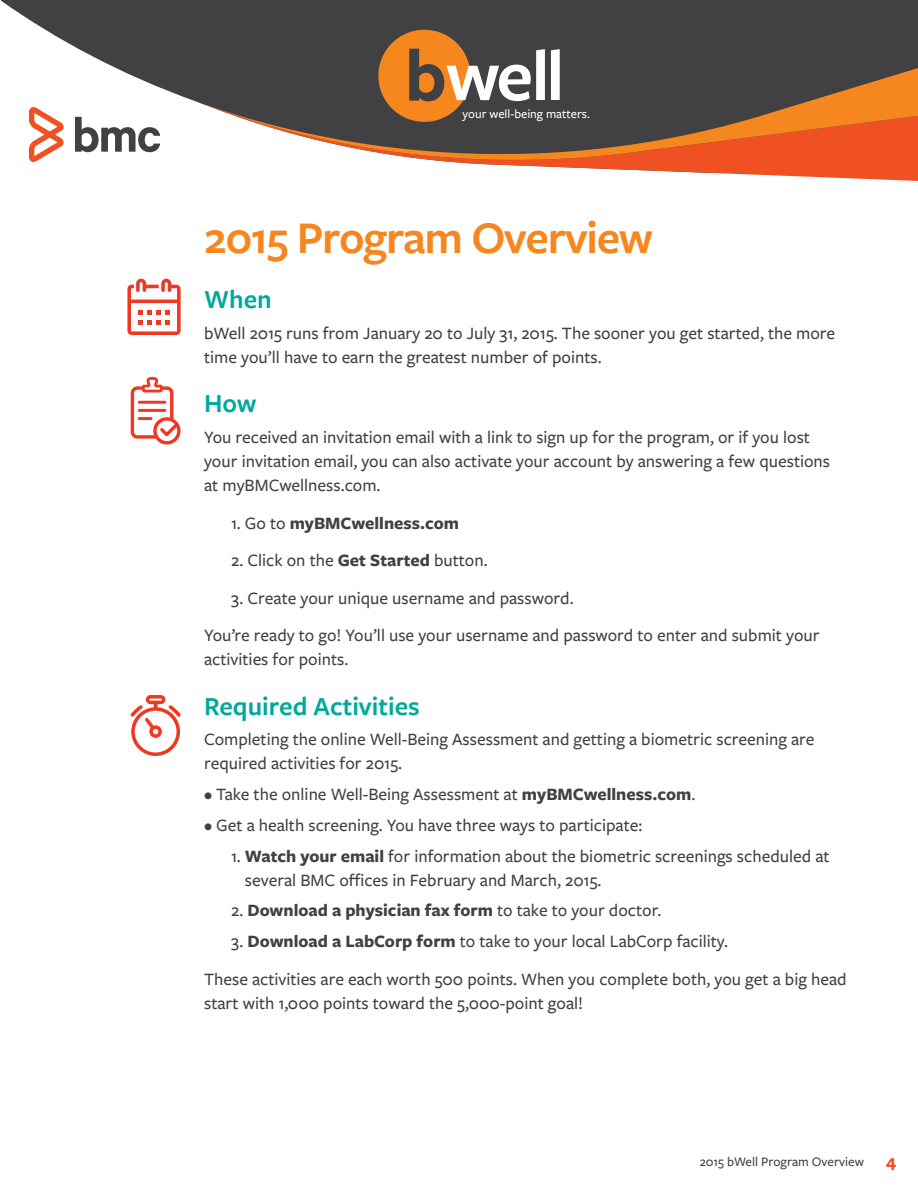
<style>
.page{position:relative;width:918px;height:1188px;background:#fff}
.page>*{position:absolute;margin:0;border:0;box-sizing:border-box;transform-origin:0 0}
.t1{font:600 74.4px "Freight Sans Pro";color:#fff}
.t2{font:600 47.1px "Freight Sans Pro";letter-spacing:-.025em;color:#f6871f}
.t3{font:600 27px "Freight Sans Pro";color:#00a89e}
.t4{font:500 18px/24px "Freight Sans Pro";color:#414042}
.t5{font:700 18px "Freight Sans Pro";color:#414042}
.t6{font:500 13.5px "Freight Sans Pro";color:#414042}
.t7{font:500 12.9px "Freight Sans Pro";color:#fff}
.s1{font-weight:500}
.s2{font-weight:700}
.s3{font-weight:700;font-size:18px;color:#f05123}
</style>
<div class="page">
<svg style="left:1px;top:0;width:917px;height:157px;fill:#414042"></svg>
<svg style="left:432px;top:160px;width:486px;height:21px;fill:#f05123"></svg>
<svg style="left:194px;top:68px;width:724px;height:92px;fill:#414042"></svg>
<svg style="left:378px;top:30px;width:92px;height:92px"></svg>
<svg style="left:75px;top:117px;width:85px;height:35px"></svg>
<svg style="left:29px;top:107px;width:35px;height:55px"></svg>
<svg style="left:127px;top:279px;width:54px;height:56px"></svg>
<svg style="left:131px;top:377px;width:50px;height:68px"></svg>
<svg style="left:130px;top:695px;width:51px;height:61px"></svg>
<h1 class="t1" style="left:446px;top:25px;width:120px">well</h1>
<p class="t7" style="left:463px;top:105px;width:129px">your well-being matters.</p>
<h2 class="t2" style="left:204px;top:206px;width:450px">2015 Program Overview</h2>
<h3 class="t3" style="left:204px;top:281px;width:69px">When</h3>
<p class="t4" style="left:204px;top:320px;width:633px">bWell 2015 runs from January 20 to July 31, 2015. The sooner you get started, the more time you’ll have to earn the greatest number of points.</p>
<h3 class="t3" style="left:204px;top:385px;width:54px">How</h3>
<p class="t4" style="left:204px;top:425px;width:628px">You received an invitation email with a link to sign up for the program, or if you lost your invitation email, you can also activate your account by answering a few questions at myBMCwellness.com.</p>
<p class="t5" style="left:231px;top:510px;width:230px"><span class="s1">1. Go to</span> myBMCwellness.com</p>
<p class="t4" style="left:231px;top:548px;width:258px">2. Click on the <span class="s2">Get Started</span> button.</p>
<p class="t4" style="left:204px;top:578px;width:617px;line-height:37.5px;text-indent:27px">3. Create your unique username and password.<br>You’re ready to go! You’ll use your username and password to enter and submit your</p>
<p class="t4" style="left:204px;top:647px;width:146px">activities for points.</p>
<h3 class="t3" style="left:204px;top:687px;width:217px">Required Activities</h3>
<p class="t4" style="left:204px;top:727px;width:612px">Completing the online Well-Being Assessment and getting a biometric screening are required activities for 2015.</p>
<p class="t4" style="left:204px;top:782px;width:493px">• Take the online Well-Being Assessment at <span class="s2">myBMCwellness.com</span>.</p>
<p class="t4" style="left:204px;top:812px;width:440px">• Get a health screening. You have three ways to participate:</p>
<p class="t4" style="left:245px;top:843px;width:586px;text-indent:-14px">1. <span class="s2">Watch your email</span> for information about the biometric screenings scheduled at several BMC offices in February and March, 2015.</p>
<p class="t5" style="left:231px;top:898px;width:432px"><span class="s1">2.</span> Download a physician fax form <span class="s1">to take to your doctor.</span></p>
<p class="t4" style="left:204px;top:922px;width:644px;line-height:37.5px;text-indent:27px">3. <span class="s2">Download a LabCorp form</span> to take to your local LabCorp facility.<br>These activities are each worth 500 points. When you complete both, you get a big head</p>
<p class="t4" style="left:204px;top:990px;width:381px">start with 1,000 points toward the 5,000-point goal!</p>
<p class="t6" style="left:700px;top:1152px;width:198px">2015 bWell Program Overview <span class="s3">4</span></p>
</div>
